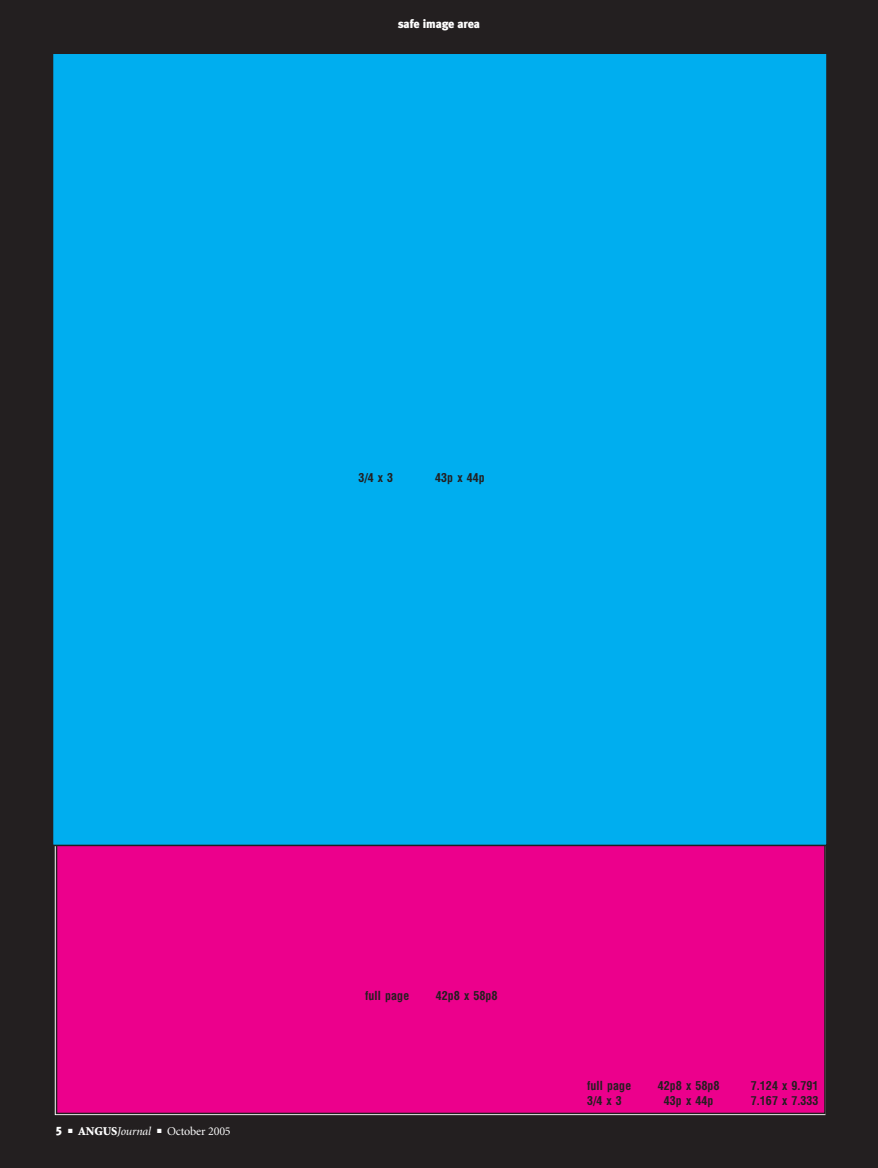
<style>
.page{position:relative;width:878px;height:1168px;background:#fff}
.page>*{position:absolute;margin:0;border:0;box-sizing:border-box;transform-origin:0 0}
.t1{font:700 condensed 12px "Arena";color:#231f20}
.t2{font:12px "Minion";letter-spacing:-.015em;color:#fff}
.t3{font:12px "Meta Black LF";letter-spacing:-.015em;color:#fff}
.s1{font-family:"Meta Black LF"}
.s2{font-weight:900}
.s3{font-style:italic}
</style>
<div class="page">
<div style="left:0;top:0;width:878px;height:54px;background:#231f20"></div>
<div style="left:0;top:1115px;width:878px;height:53px;background:#231f20"></div>
<div style="left:0;top:0;width:55px;height:1168px;background:#231f20"></div>
<div style="left:825px;top:0;width:53px;height:1168px;background:#231f20"></div>
<div style="left:56px;top:57px;width:768px;height:1056px;background:#ec008c"></div>
<div style="left:52px;top:53px;width:774px;height:792px;background:#00aeef"></div>
<p class="t3" style="left:398px;top:16px;width:84px">safe image area</p>
<p class="t1" style="left:358px;top:469px;width:36px">3/4 x 3</p>
<p class="t1" style="left:435px;top:469px;width:51px">43p x 44p</p>
<p class="t2" style="left:55px;top:1125px;width:177px"><span class="s1">5</span> ■ <span class="s2">ANGUS</span><span class="s3">Journal</span> ■ October 2005</p>
<p class="t1" style="left:365px;top:987px;width:46px">full page</p>
<p class="t1" style="left:436px;top:987px;width:63px">42p8 x 58p8</p>
<p class="t1" style="left:587px;top:1077px;width:46px">full page</p>
<p class="t1" style="left:657px;top:1077px;width:63px">42p8 x 58p8</p>
<p class="t1" style="left:750px;top:1077px;width:69px">7.124 x 9.791</p>
<p class="t1" style="left:587px;top:1092px;width:36px">3/4 x 3</p>
<p class="t1" style="left:663px;top:1092px;width:51px">43p x 44p</p>
<p class="t1" style="left:750px;top:1092px;width:69px">7.167 x 7.333</p>
</div>
